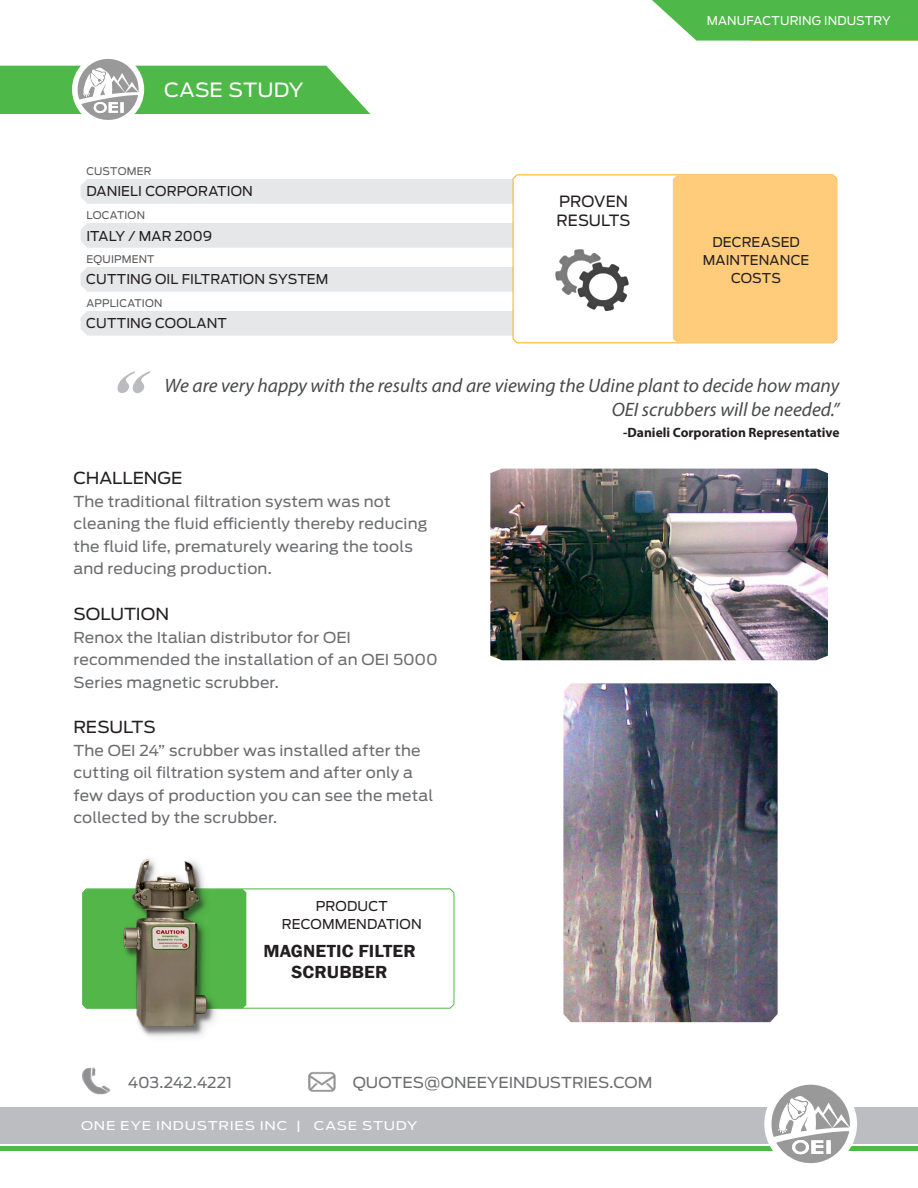
<style>
.page{position:relative;width:918px;height:1188px;background:#fff}
.page>*{position:absolute;margin:0;border:0;box-sizing:border-box;transform-origin:0 0}
.t1{font:italic 700 70.5px "Times New Roman";color:#babbbe}
.t2{font:italic 19.5px "Myriad Pro";color:#494a4b}
.t3{font:19.5px "Antenna";letter-spacing:.005em;color:#fff;scale:1.05 1}
.t4{font:600 18px "Franklin Gothic";letter-spacing:.005em;color:#231f20;scale:1.05 1}
.t5{font:16.5px "Antenna";letter-spacing:-.005em;color:#231f20;scale:1.05 1}
.t6{font:15.45px/18.5px "Antenna";color:#231f20}
.t7{font:15px/22.5px "Antenna";letter-spacing:.005em;color:#6c6d70;scale:1.05 1}
.t8{font:15px "Antenna";letter-spacing:-.015em;color:#6c6d70;scale:1.05 1}
.t9{font:13.5px/18px "Antenna";letter-spacing:.01em;color:#231f20;text-align:center}
.t10{font:700 13.5px "Myriad Pro";color:#231f20}
.t11{font:12px "Antenna";letter-spacing:.055em;color:#fff;scale:1.2 1}
.t12{font:12px "Antenna";letter-spacing:.02em;color:#fff}
.t13{font:10.5px "Antenna";letter-spacing:.015em;color:#57585a}
</style>
<div class="page">
<img style="left:82px;top:1067px;width:29px;height:28px">
<img style="left:308px;top:1072px;width:28px;height:20px">
<div style="left:0;top:1107px;width:918px;height:37px;background:#bcbdc0"></div>
<hr style="left:0;top:1147px;width:918px;height:4px;background:#4eb848">
<div style="left:764px;top:1078px;width:93px;height:92px;background:#fff;border-radius:50%"></div>
<svg style="left:771px;top:1084px;width:79px;height:80px"></svg>
<svg style="left:0;top:59px;width:370px;height:61px"></svg>
<div style="left:80px;top:267px;width:432px;height:25px;background:#e6e7e9"></div>
<div style="left:80px;top:311px;width:432px;height:25px;background:#e6e7e9"></div>
<div style="left:81px;top:179px;width:431px;height:25px;background:#e6e7e9"></div>
<div style="left:81px;top:223px;width:431px;height:25px;background:#e6e7e9"></div>
<svg style="left:512px;top:174px;width:322px;height:169px"></svg>
<div style="left:673px;top:175px;width:164px;height:168px;background:#fecc7b"></div>
<img style="left:547px;top:238px;width:89px;height:85px">
<svg style="left:652px;top:0;width:266px;height:41px;background:#5ebe58"></svg>
<img style="left:490px;top:469px;width:338px;height:191px">
<svg style="left:253px;top:888px;width:202px;height:121px"></svg>
<img style="left:82px;top:859px;width:171px;height:177px">
<img style="left:563px;top:683px;width:215px;height:339px">
<h2 class="t3" style="left:164px;top:78px;width:134px">CASE STUDY</h2>
<p class="t13" style="left:87px;top:165px;width:66px">CUSTOMER</p>
<p class="t13" style="left:87px;top:208px;width:60px">LOCATION</p>
<p class="t9" style="left:86px;top:182px;width:168px">DANIELI CORPORATION</p>
<p class="t9" style="left:86px;top:227px;width:127px">ITALY / MAR 2009</p>
<p class="t13" style="left:86px;top:253px;width:70px">EQUIPMENT</p>
<p class="t13" style="left:86px;top:297px;width:78px">APPLICATION</p>
<p class="t9" style="left:86px;top:270px;width:244px">CUTTING OIL FILTRATION SYSTEM</p>
<p class="t9" style="left:86px;top:314px;width:142px">CUTTING COOLANT</p>
<p class="t6" style="left:557px;top:192px;width:75px">PROVEN<br>RESULTS</p>
<p class="t12" style="left:707px;top:13px;width:186px">MANUFACTURING INDUSTRY</p>
<p class="t12" style="left:762px;top:13px;width:61px">MILITARY</p>
<p class="t9" style="left:703px;top:233px;width:108px">DECREASED<br>MAINTENANCE</p>
<p class="t9" style="left:731px;top:269px;width:51px">COSTS</p>
<p class="t1" style="left:103px;top:346px;width:57px">“</p>
<p class="t2" style="left:165px;top:373px;width:676px">We are very happy with the results and are viewing the Udine plant to decide how many</p>
<p class="t2" style="left:612px;top:397px;width:229px">OEI scrubbers will be needed.”</p>
<p class="t10" style="left:623px;top:423px;width:218px">-Danieli Corporation Representative</p>
<p class="t5" style="left:73px;top:468px;width:105px">CHALLENGE</p>
<p class="t7" style="left:73px;top:490px;width:339px">The traditional filtration system was not cleaning the fluid efficiently thereby reducing the fluid life, prematurely wearing the tools and reducing production.</p>
<p class="t5" style="left:73px;top:604px;width:93px">SOLUTION</p>
<p class="t7" style="left:73px;top:626px;width:349px">Renox the Italian distributor for OEI recommended the installation of an OEI 5000<br>Series magnetic scrubber.</p>
<p class="t5" style="left:73px;top:718px;width:80px">RESULTS</p>
<p class="t7" style="left:73px;top:739px;width:344px">The OEI 24” scrubber was installed after the cutting oil filtration system and after only a few days of production you can see the metal collected by the scrubber.</p>
<p class="t9" style="left:316px;top:897px;width:74px">PRODUCT</p>
<p class="t9" style="left:282px;top:915px;width:141px">RECOMMENDATION</p>
<p class="t4" style="left:263px;top:940px;width:147px">MAGNETIC FILTER</p>
<p class="t4" style="left:292px;top:961px;width:93px">SCRUBBER</p>
<p class="t8" style="left:128px;top:1073px;width:101px">403.242.4221</p>
<p class="t7" style="left:353px;top:1071px;width:287px">QUOTES@ONEEYEINDUSTRIES.COM</p>
<p class="t11" style="left:81px;top:1119px;width:282px">ONE EYE INDUSTRIES INC | CASE STUDY</p>
</div>
